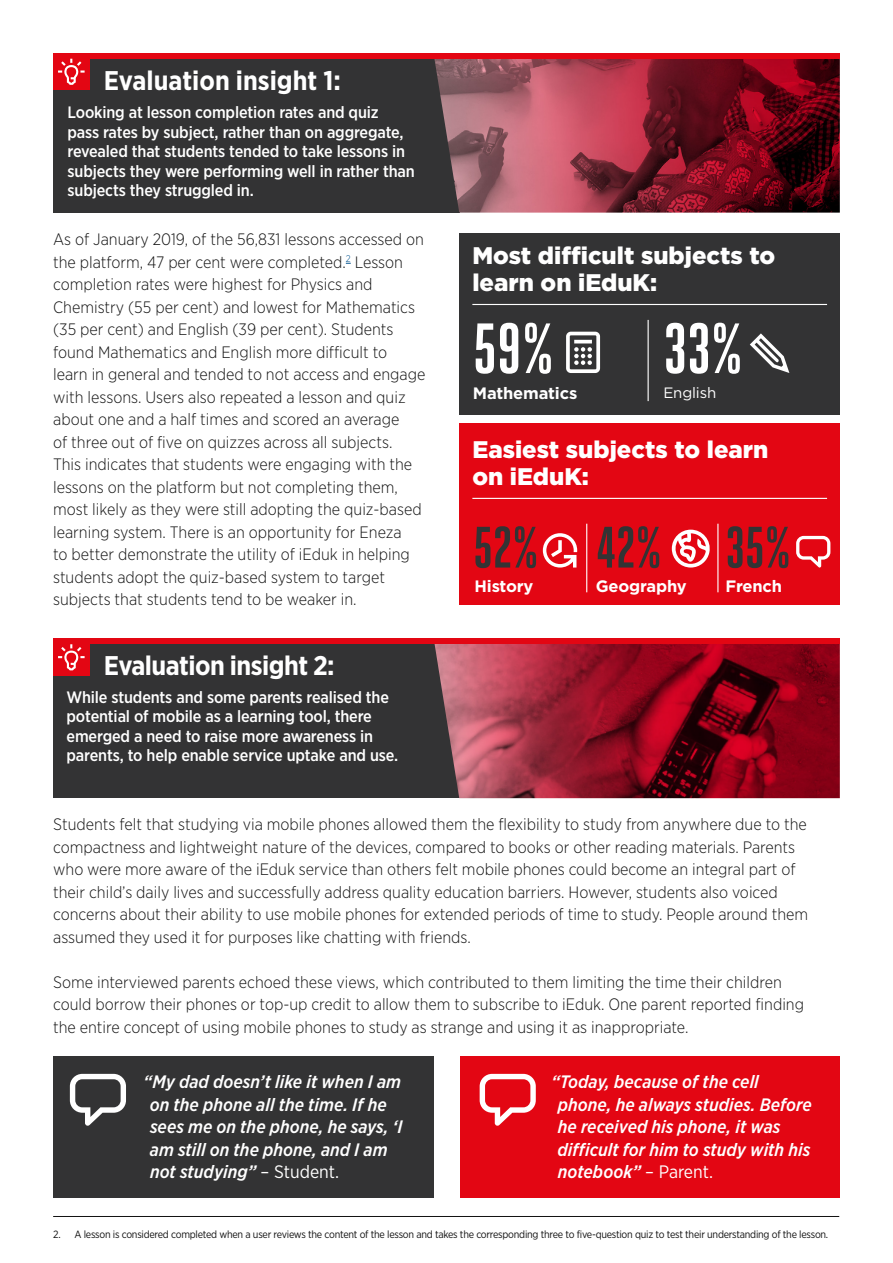
<style>
.page{position:relative;width:893px;height:1263px;background:#fff}
.page>*{position:absolute;margin:0;border:0;box-sizing:border-box;transform-origin:0 0}
.Infographic___large{font:700 70.8px "Heroic Condensed";color:#fff}
.Infographic___large-2{font:700 58.2px "Heroic Condensed";color:#333334}
.Section_head_-_white{font:700 27px "Gotham Narrow";color:#fff}
.Section_head_-_white-2{font:700 27px "Gotham Narrow";letter-spacing:-.02em;color:#fff}
.Sub_head_-_small_H2{font:900 24px/27px "Gotham";color:#fff}
.t1{font:italic 500 18px/22.5px "Gotham Narrow";color:#fff}
.Body_copy{font:300 16.5px/22.5px "Gotham Narrow";color:#131313}
.Insight_intro___Whit{font:500 16.5px/19.5px "Gotham Narrow";letter-spacing:-.01em;color:#fff}
.Infographic_-_Bold{font:700 16.5px "Gotham";letter-spacing:-.01em;color:#fff}
.Infographic___Book{font:15px "Gotham";letter-spacing:-.01em;color:#fff}
.Footnotes___First{font:10.5px "Gotham Narrow";letter-spacing:-.025em;color:#131313}
.s1{font-weight:400;font-style:normal}
</style>
<div class="page">
<div style="left:53px;top:53px;width:406px;height:160px;background:#333334"></div>
<div style="left:459px;top:233px;width:381px;height:182px;background:#333334"></div>
<div style="left:459px;top:423px;width:381px;height:182px;background:#e30613"></div>
<div style="left:53px;top:639px;width:437px;height:159px;background:#333334"></div>
<div style="left:53px;top:1056px;width:381px;height:142px;background:#333334"></div>
<div style="left:460px;top:1056px;width:380px;height:142px;background:#e30613"></div>
<hr style="left:53px;top:1216px;width:786px;height:1px;background:#131313">
<hr style="left:472px;top:304px;width:355px;height:1px;background:#fff">
<hr style="left:472px;top:498px;width:355px;height:1px;background:#fff">
<img style="left:434px;top:58px;width:406px;height:155px">
<img style="left:434px;top:644px;width:406px;height:154px">
<svg style="left:796px;top:536px;width:34px;height:31px"></svg>
<svg style="left:671px;top:530px;width:39px;height:37px"></svg>
<svg style="left:543px;top:533px;width:34px;height:34px"></svg>
<svg style="left:750px;top:333px;width:39px;height:40px"></svg>
<svg style="left:566px;top:332px;width:34px;height:41px"></svg>
<hr style="left:648px;top:320px;width:1px;height:81px;background:#fff">
<hr style="left:586px;top:524px;width:1px;height:68px;background:#fff">
<hr style="left:717px;top:524px;width:1px;height:68px;background:#fff">
<svg style="left:70px;top:1074px;width:56px;height:52px"></svg>
<svg style="left:480px;top:1074px;width:56px;height:52px"></svg>
<div style="left:53px;top:639px;width:787px;height:5px;background:#e30613"></div>
<div style="left:53px;top:53px;width:787px;height:5px;background:#e30613"></div>
<div style="left:53px;top:53px;width:37px;height:37px;background:#e30613"></div>
<svg style="left:58px;top:59px;width:27px;height:26px"></svg>
<div style="left:53px;top:639px;width:37px;height:36px;background:#e30613"></div>
<svg style="left:58px;top:644px;width:27px;height:26px"></svg>
<h2 class="Section_head_-_white" style="left:104px;top:63px;width:239px">Evaluation insight 1:</h2>
<p class="Insight_intro___Whit" style="left:68px;top:102px;width:349px">Looking at lesson completion rates and quiz<br>pass rates by subject, rather than on aggregate, revealed that students tended to take lessons in subjects they were performing well in rather than subjects they struggled in.</p>
<p class="Body_copy" style="left:53px;top:228px;width:374px">As of January 2019, of the 56,831 lessons accessed on the platform, 47 per cent were completed.<sup>2</sup> Lesson completion rates were highest for Physics and Chemistry (55 per cent) and lowest for Mathematics (35 per cent) and English (39 per cent). Students found Mathematics and English more difficult to learn in general and tended to not access and engage with lessons. Users also repeated a lesson and quiz about one and a half times and scored an average<br>of three out of five on quizzes across all subjects.<br>This indicates that students were engaging with the lessons on the platform but not completing them, most likely as they were still adopting the quiz-based learning system. There is an opportunity for Eneza<br>to better demonstrate the utility of iEduk in helping students adopt the quiz-based system to target subjects that students tend to be weaker in.</p>
<h2 class="Section_head_-_white-2" style="left:104px;top:648px;width:232px">Evaluation insight 2:</h2>
<p class="Insight_intro___Whit" style="left:67px;top:687px;width:333px">While students and some parents realised the potential of mobile as a learning tool, there emerged a need to raise more awareness in parents, to help enable service uptake and use.</p>
<h2 class="Sub_head_-_small_H2" style="left:472px;top:242px;width:304px">Most difficult subjects to learn on iEduK:</h2>
<p class="Infographic___large" style="left:473px;top:309px;width:83px">59%</p>
<p class="Infographic_-_Bold" style="left:473px;top:382px;width:106px">Mathematics</p>
<p class="Infographic___large" style="left:663px;top:309px;width:81px">33%</p>
<p class="Infographic___Book" style="left:663px;top:383px;width:54px">English</p>
<h2 class="Sub_head_-_small_H2" style="left:472px;top:436px;width:298px">Easiest subjects to learn on iEduK:</h2>
<p class="Infographic___large-2" style="left:473px;top:515px;width:67px">52%</p>
<p class="Infographic_-_Bold" style="left:474px;top:575px;width:61px">History</p>
<p class="Infographic___large-2" style="left:597px;top:515px;width:67px">42%</p>
<p class="Infographic_-_Bold" style="left:596px;top:575px;width:93px">Geography</p>
<p class="Infographic___large-2" style="left:725px;top:515px;width:67px">35%</p>
<p class="Infographic_-_Bold" style="left:725px;top:575px;width:58px">French</p>
<p class="Body_copy" style="left:53px;top:813px;width:757px">Students felt that studying via mobile phones allowed them the flexibility to study from anywhere due to the compactness and lightweight nature of the devices, compared to books or other reading materials. Parents who were more aware of the iEduk service than others felt mobile phones could become an integral part of their child’s daily lives and successfully address quality education barriers. However, students also voiced concerns about their ability to use mobile phones for extended periods of time to study. People around them assumed they used it for purposes like chatting with friends.</p>
<p class="Body_copy" style="left:53px;top:970px;width:752px">Some interviewed parents echoed these views, which contributed to them limiting the time their children could borrow their phones or top-up credit to allow them to subscribe to iEduk. One parent reported finding the entire concept of using mobile phones to study as strange and using it as inappropriate.</p>
<p class="t1" style="left:150px;top:1070px;width:254px;text-indent:-6px">“My dad doesn’t like it when I am on the phone all the time. If he sees me on the phone, he says, ‘I am still on the phone, and I am not studying” <span class="s1">– Student.</span></p>
<p class="t1" style="left:558px;top:1070px;width:256px;text-indent:-6px">“Today, because of the cell phone, he always studies. Before he received his phone, it was difficult for him to study with his notebook” <span class="s1">– Parent.</span></p>
<p class="Footnotes___First" style="left:53px;top:1228px;width:777px">2. A lesson is considered completed when a user reviews the content of the lesson and takes the corresponding three to five-question quiz to test their understanding of the lesson.</p>
</div>
